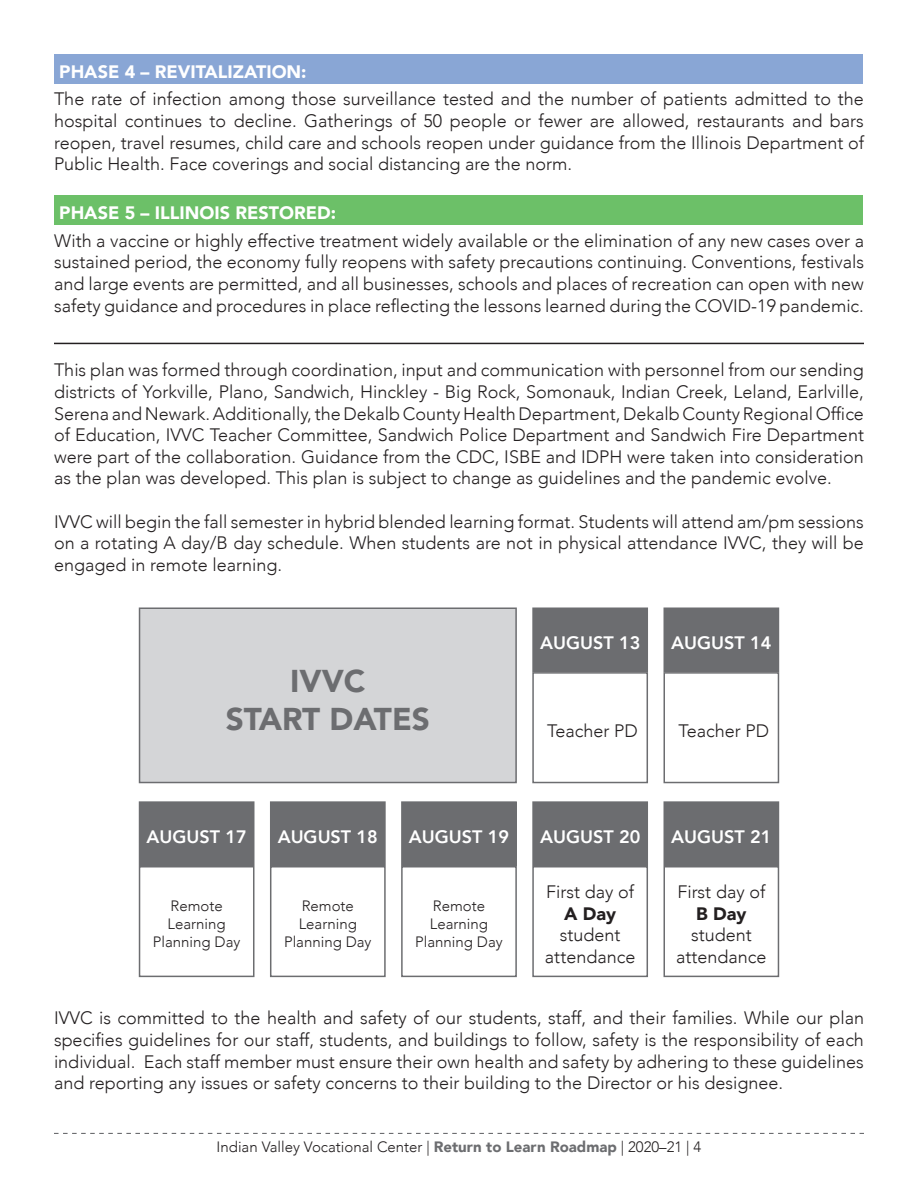
<style>
.page{position:relative;width:918px;height:1188px;background:#fff}
.page>*{position:absolute;margin:0;border:0;box-sizing:border-box;transform-origin:0 0}
.t1{font:900 31.5px "Avenir";color:#6c6d70}
.t2{font:300 18px/21.6px "Avenir";color:#231f20;text-align:justify}
.t3{font:800 18px "Avenir";color:#fff}
.t4{font:900 18px "Avenir";color:#fff}
.t5{font:900 18px "Avenir";color:#231f20}
.t6{font:300 15px/18px "Avenir";color:#231f20;text-align:center}
.s1{font-weight:900;color:#6c6d70}
</style>
<div class="page">
<svg style="left:54px;top:1133px;width:810px;height:1px"></svg>
<div style="left:140px;top:608px;width:376px;height:175px;background:#d4d5d7"></div>
<div style="left:139px;top:608px;width:378px;height:175px;border:2px solid #6c6d70"></div>
<div style="left:54px;top:54px;width:808px;height:30px;background:#89a6d5"></div>
<div style="left:54px;top:195px;width:808px;height:30px;background:#6cc068"></div>
<div style="left:532px;top:672px;width:116px;height:111px;border:2px solid #6c6d70"></div>
<div style="left:533px;top:608px;width:114px;height:63px;background:#6c6d70"></div>
<div style="left:532px;top:608px;width:116px;height:64px;border:2px solid #6c6d70"></div>
<div style="left:664px;top:672px;width:115px;height:111px;border:2px solid #6c6d70"></div>
<div style="left:664px;top:608px;width:114px;height:63px;background:#6c6d70"></div>
<div style="left:664px;top:608px;width:115px;height:64px;border:2px solid #6c6d70"></div>
<div style="left:139px;top:866px;width:115px;height:111px;border:2px solid #6c6d70"></div>
<div style="left:140px;top:802px;width:114px;height:63px;background:#6c6d70"></div>
<div style="left:139px;top:801px;width:115px;height:65px;border:2px solid #6c6d70"></div>
<div style="left:270px;top:866px;width:116px;height:111px;border:2px solid #6c6d70"></div>
<div style="left:271px;top:802px;width:114px;height:63px;background:#6c6d70"></div>
<div style="left:270px;top:801px;width:116px;height:65px;border:2px solid #6c6d70"></div>
<div style="left:401px;top:866px;width:116px;height:111px;border:2px solid #6c6d70"></div>
<div style="left:402px;top:802px;width:114px;height:63px;background:#6c6d70"></div>
<div style="left:401px;top:801px;width:116px;height:65px;border:2px solid #6c6d70"></div>
<div style="left:532px;top:866px;width:116px;height:111px;border:2px solid #6c6d70"></div>
<div style="left:533px;top:802px;width:114px;height:63px;background:#6c6d70"></div>
<div style="left:532px;top:801px;width:116px;height:65px;border:2px solid #6c6d70"></div>
<div style="left:664px;top:866px;width:115px;height:111px;border:2px solid #6c6d70"></div>
<div style="left:664px;top:802px;width:114px;height:63px;background:#6c6d70"></div>
<div style="left:664px;top:801px;width:115px;height:65px;border:2px solid #6c6d70"></div>
<hr style="left:54px;top:343px;width:810px;height:1px;background:#231f20">
<p class="t4" style="left:59px;top:56px;width:249px">PHASE 4 – REVITALIZATION:</p>
<p class="t2" style="left:54px;top:88px;width:812px">The rate of infection among those surveillance tested and the number of patients admitted to the hospital continues to decline. Gatherings of 50 people or fewer are allowed, restaurants and bars reopen, travel resumes, child care and schools reopen under guidance from the Illinois Department of Public Health. Face coverings and social distancing are the norm.</p>
<p class="t4" style="left:59px;top:198px;width:278px">PHASE 5 – ILLINOIS RESTORED:</p>
<p class="t2" style="left:54px;top:230px;width:812px">With a vaccine or highly effective treatment widely available or the elimination of any new cases over a sustained period, the economy fully reopens with safety precautions continuing. Conventions, festivals and large events are permitted, and all businesses, schools and places of recreation can open with new safety guidance and procedures in place reflecting the lessons learned during the COVID-19 pandemic.</p>
<p class="t2" style="left:54px;top:359px;width:812px">This plan was formed through coordination, input and communication with personnel from our sending districts of Yorkville, Plano, Sandwich, Hinckley - Big Rock, Somonauk, Indian Creek, Leland, Earlville, Serena and Newark. Additionally, the Dekalb County Health Department, Dekalb County Regional Office of Education, IVVC Teacher Committee, Sandwich Police Department and Sandwich Fire Department were part of the collaboration. Guidance from the CDC, ISBE and IDPH were taken into consideration as the plan was developed. This plan is subject to change as guidelines and the pandemic evolve.</p>
<p class="t2" style="left:54px;top:511px;width:811px">IVVC will begin the fall semester in hybrid blended learning format. Students will attend am/pm sessions on a rotating A day/B day schedule. When students are not in physical attendance IVVC, they will be engaged in remote learning.</p>
<p class="t1" style="left:290px;top:654px;width:77px">IVVC</p>
<p class="t1" style="left:226px;top:692px;width:206px">START DATES</p>
<p class="t3" style="left:540px;top:629px;width:102px">AUGUST 13</p>
<p class="t2" style="left:547px;top:720px;width:92px">Teacher PD</p>
<p class="t3" style="left:671px;top:629px;width:102px">AUGUST 14</p>
<p class="t2" style="left:678px;top:720px;width:92px">Teacher PD</p>
<p class="t3" style="left:146px;top:822px;width:102px">AUGUST 17</p>
<p class="t6" style="left:153px;top:897px;width:89px">Remote<br>Learning<br>Planning Day</p>
<p class="t3" style="left:278px;top:822px;width:102px">AUGUST 18</p>
<p class="t6" style="left:284px;top:897px;width:89px">Remote<br>Learning<br>Planning Day</p>
<p class="t3" style="left:409px;top:822px;width:102px">AUGUST 19</p>
<p class="t6" style="left:415px;top:897px;width:89px">Remote<br>Learning<br>Planning Day</p>
<p class="t3" style="left:540px;top:822px;width:102px">AUGUST 20</p>
<p class="t2" style="left:546px;top:881px;width:90px">First day of</p>
<p class="t5" style="left:564px;top:898px;width:54px">A Day</p>
<p class="t2" style="left:545px;top:924px;width:92px;text-align:center">student attendance</p>
<p class="t3" style="left:671px;top:822px;width:102px">AUGUST 21</p>
<p class="t2" style="left:677px;top:881px;width:90px">First day of</p>
<p class="t5" style="left:696px;top:898px;width:52px">B Day</p>
<p class="t2" style="left:676px;top:924px;width:92px;text-align:center">student attendance</p>
<p class="t2" style="left:54px;top:1007px;width:812px">IVVC is committed to the health and safety of our students, staff, and their families. While our plan specifies guidelines for our staff, students, and buildings to follow, safety is the responsibility of each individual. Each staff member must ensure their own health and safety by adhering to these guidelines and reporting any issues or safety concerns to their building to the Director or his designee.</p>
<p class="t6" style="left:217px;top:1138px;width:486px">Indian Valley Vocational Center | <span class="s1">Return to Learn Roadmap</span> | 2020–21 | 4</p>
</div>
